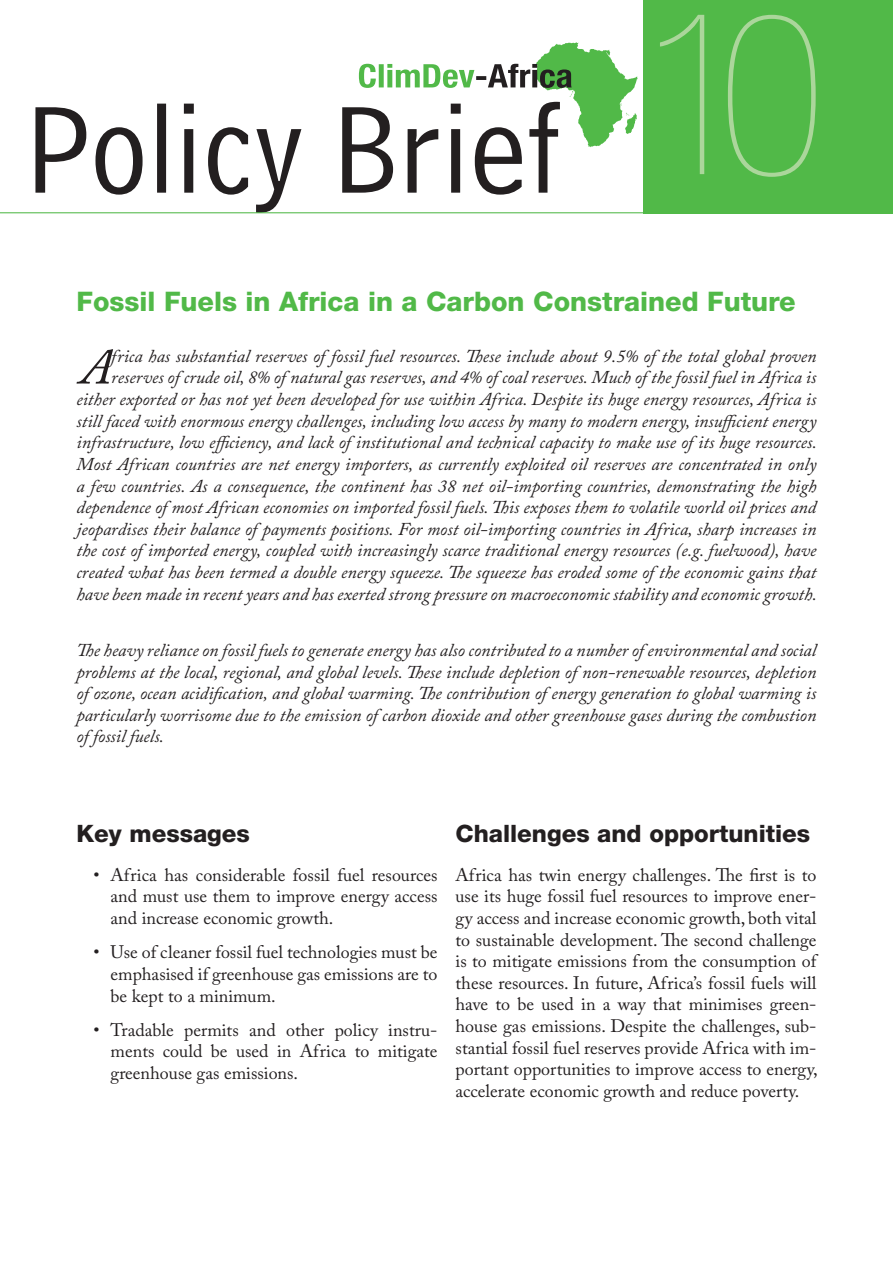
<style>
.page{position:relative;width:893px;height:1263px;background:#fff}
.page>*{position:absolute;margin:0;border:0;box-sizing:border-box;transform-origin:0 0}
.t1{font:200 condensed 225px "Helvetica Neue LT Std";color:#abd69b}
.t2{font:italic 50.1px "Adobe Caslon Pro";color:#231f20}
.t3{font:800 27px "Helvetica Neue LT Std";color:#51b948}
.t4{font:800 24px "Helvetica Neue LT Std";color:#231f20}
.t5{font:italic 18px/21.6px "Adobe Caslon Pro";color:#231f20;text-align:right}
.t6{font:18px/21.6px "Adobe Caslon Pro";color:#231f20;text-align:justify}
</style>
<div class="page">
<svg style="left:35px;top:103px;width:513px;height:109px"></svg>
<svg style="left:359px;top:42px;width:279px;height:105px"></svg>
<div style="left:643px;top:0;width:250px;height:213px;background:#51b948"></div>
<hr style="left:0;top:212px;width:643px;height:1px;background:#51b948">
<h1 class="t1" style="left:643px;top:-28px;width:184px">10</h1>
<h3 class="t3" style="left:77px;top:285px;width:721px">Fossil Fuels in Africa in a Carbon Constrained Future</h3>
<h2 class="t2" style="left:80px;top:337px;width:33px">A</h2>
<p class="t5" style="left:77px;top:345px;width:742px">frica has substantial reserves of fossil fuel resources. These include about 9.5% of the total global proven reserves of crude oil, 8% of natural gas reserves, and 4% of coal reserves. Much of the fossil fuel in Africa is either exported or has not yet been developed for use within Africa. Despite its huge energy resources, Africa is still faced with enormous energy challenges, including low access by many to modern energy, insufficient energy infrastructure, low efficiency, and lack of institutional and technical capacity to make use of its huge resources.<br>Most African countries are net energy importers, as currently exploited oil reserves are concentrated in only a few countries. As a consequence, the continent has 38 net oil-importing countries, demonstrating the high dependence of most African economies on imported fossil fuels. This exposes them to volatile world oil prices and jeopardises their balance of payments positions. For most oil-importing countries in Africa, sharp increases in the cost of imported energy, coupled with increasingly scarce traditional energy resources (e.g. fuelwood), have created what has been termed a double energy squeeze. The squeeze has eroded some of the economic gains that have been made in recent years and has exerted strong pressure on macroeconomic stability and economic growth.</p>
<p class="t5" style="left:77px;top:639px;width:741px;text-align:justify">The heavy reliance on fossil fuels to generate energy has also contributed to a number of environmental and social problems at the local, regional, and global levels. These include depletion of non-renewable resources, depletion of ozone, ocean acidification, and global warming. The contribution of energy generation to global warming is particularly worrisome due to the emission of carbon dioxide and other greenhouse gases during the combustion of fossil fuels.</p>
<h3 class="t4" style="left:77px;top:819px;width:175px">Key messages</h3>
<p class="t6" style="left:111px;top:864px;width:328px;text-indent:-17px">• Africa has considerable fossil fuel resources and must use them to improve energy access and increase economic growth.</p>
<p class="t6" style="left:111px;top:941px;width:328px;text-indent:-17px">• Use of cleaner fossil fuel technologies must be emphasised if greenhouse gas emissions are to be kept to a minimum.</p>
<p class="t6" style="left:111px;top:1019px;width:328px;text-indent:-17px">• Tradable permits and other policy instru&shy;ments could be used in Africa to mitigate greenhouse gas emissions.</p>
<h3 class="t4" style="left:455px;top:819px;width:356px">Challenges and opportunities</h3>
<p class="t6" style="left:455px;top:864px;width:364px">Africa has twin energy challenges. The first is to use its huge fossil fuel resources to improve ener&shy;gy access and increase economic growth, both vital to sustainable development. The second challenge is to mitigate emissions from the consumption of these resources. In future, Africa’s fossil fuels will have to be used in a way that minimises green&shy;house gas emissions. Despite the challenges, sub&shy;stantial fossil fuel reserves provide Africa with im&shy;portant opportunities to improve access to energy, accelerate economic growth and reduce poverty.</p>
</div>
